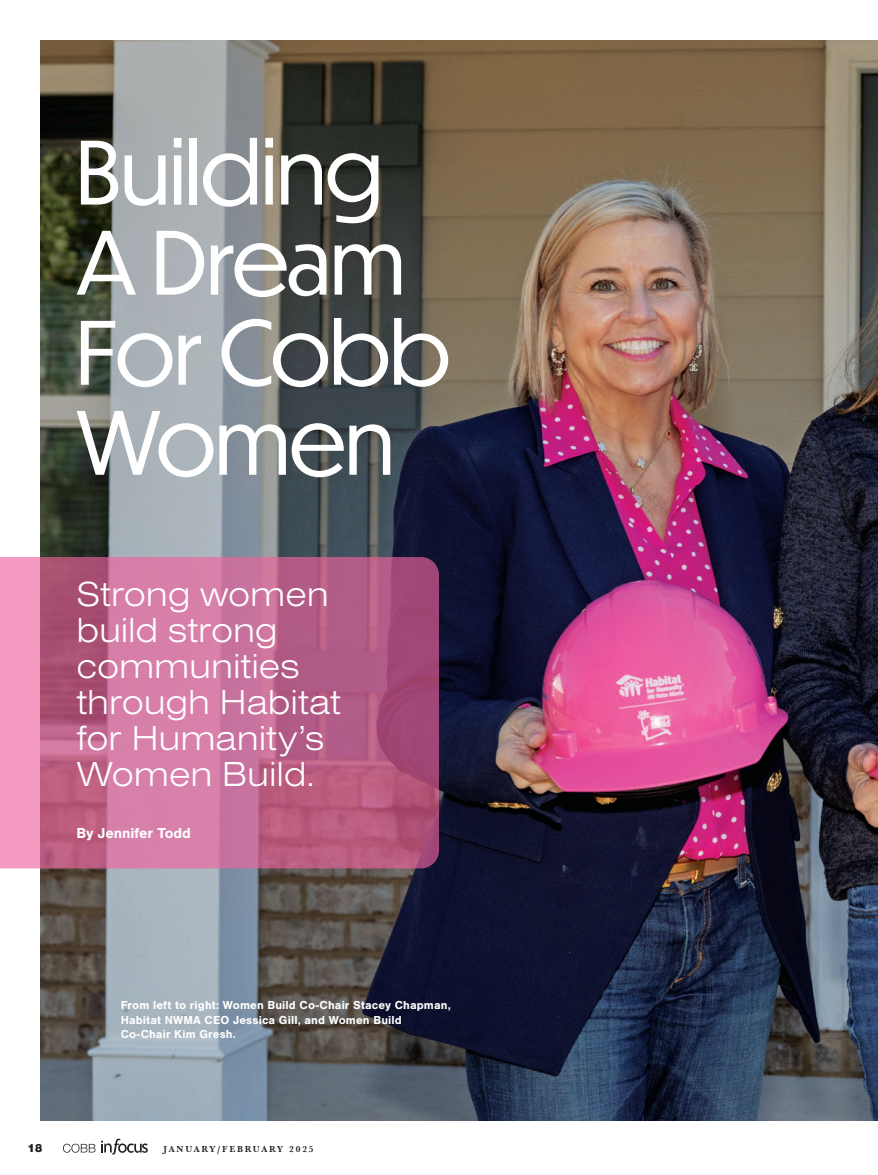
<style>
.page{position:relative;width:878px;height:1175px;background:#fff}
.page>*{position:absolute;margin:0;border:0;box-sizing:border-box;transform-origin:0 0}
.t1{font:85.5px/90px "Dunbar Tall";letter-spacing:-.005em;color:#fff}
.t2{font:300 36px/36px "Nimbus San Ext";letter-spacing:-.005em;color:#fff}
.t3{font:700 15px "Nimbus San";letter-spacing:-.01em;color:#fff}
.t4{font:700 12px/14.4px "Nimbus San";letter-spacing:.01em;color:#fff}
.t5{font:900 12px "Nimbus San";color:#231f20}
.t6{font:700 9px "Baskerville URW";letter-spacing:.2em;color:#231f20}
</style>
<div class="page">
<img style="left:40px;top:40px;width:838px;height:1080px">
<svg style="left:0;top:557px;width:439px;height:311px;background:#c36a92"></svg>
<svg style="left:101px;top:1138px;width:47px;height:16px"></svg>
<svg style="left:63px;top:1143px;width:32px;height:9px"></svg>
<h1 class="t1" style="left:76px;top:124px;width:375px">Building<br>A Dream<br>For Cobb<br>Women</h1>
<h2 class="t2" style="left:76px;top:577px;width:266px">Strong women build strong communities through Habitat for Humanity’s<br>Women Build.</h2>
<p class="t3" style="left:76px;top:824px;width:116px">By Jennifer Todd</p>
<p class="t4" style="left:121px;top:998px;width:332px">From left to right: Women Build Co-Chair Stacey Chapman,<br>Habitat NWMA CEO Jessica Gill, and Women Build<br>Co-Chair Kim Gresh.</p>
<p class="t5" style="left:27px;top:1141px;width:17px">18</p>
<p class="t6" style="left:164px;top:1142px;width:152px">JANUARY/FEBRUARY 2025</p>
</div>
